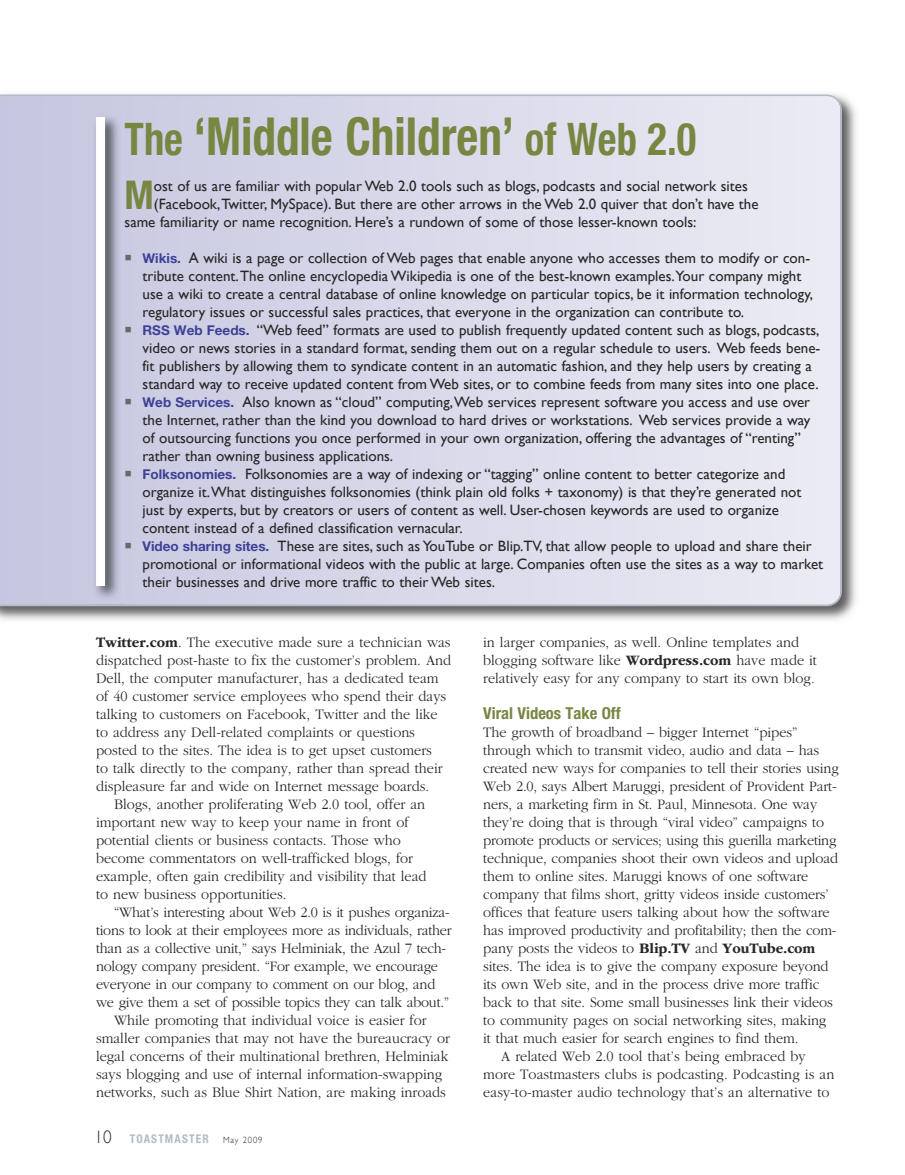
<style>
.page{position:relative;width:905px;height:1175px;background:#fff}
.page>*{position:absolute;margin:0;border:0;box-sizing:border-box;transform-origin:0 0}
.t1{font:700 condensed 52.5px "Helvetica Neue LT Std";color:#778742;scale:.9 1}
.t2{font:700 condensed 39.6px "Helvetica Neue LT Std";color:#778742}
.t3{font:700 condensed 16.5px "Helvetica Neue LT Std";color:#778742}
.t4{font:300 15px/18px "ITC Garamond Std";color:#272627;scale:.95 1}
.t5{font:15px/18px "Gill Sans";color:#272627}
.t6{font:700 condensed 12px "Helvetica Neue LT Std";letter-spacing:.1em;color:#b4bbc7;scale:.95 1}
.s1{font-size:45px}
.s2{font-family:"Helvetica Neue LT Std";font-weight:700;font-size:13.5px;color:#3d4095}
.s3{font-weight:700}
.s4{font-family:"Gill Sans";font-weight:300;font-stretch:normal;font-size:18px;color:#272627}
.s5{font-family:"Gill Sans";font-weight:300;font-stretch:normal;font-size:9px;color:#272627}
</style>
<div class="page">
<img style="left:0;top:96px;width:856px;height:524px">
<svg style="left:0;top:94px;width:842px;height:512px;background:#d8d9e9"></svg>
<img style="left:90px;top:110px;width:34px;height:495px">
<div style="left:96px;top:117px;width:9px;height:469px;background:#fff"></div>
<svg style="left:126px;top:254px;width:5px;height:6px"></svg>
<svg style="left:126px;top:326px;width:5px;height:6px"></svg>
<svg style="left:126px;top:398px;width:5px;height:6px"></svg>
<svg style="left:126px;top:470px;width:5px;height:6px"></svg>
<svg style="left:126px;top:542px;width:5px;height:6px"></svg>
<p class="t1" style="left:125px;top:117px;width:636px"><span class="s1">The</span> ‘Middle Children’ <span class="s1">of Web 2.0</span></p>
<p class="t2" style="left:125px;top:180px;width:31px">M</p>
<p class="t5" style="left:154px;top:176px;width:595px">ost of us are familiar with popular Web 2.0 tools such as blogs, podcasts and social network sites</p>
<p class="t5" style="left:154px;top:194px;width:606px">(Facebook, Twitter, MySpace). But there are other arrows in the Web 2.0 quiver that don’t have the</p>
<p class="t5" style="left:125px;top:212px;width:573px">same familiarity or name recognition. Here’s a rundown of some of those lesser-known tools:</p>
<p class="t5" style="left:142px;top:248px;width:682px"><span class="s2">Wikis.</span> A wiki is a page or collection of Web pages that enable anyone who accesses them to modify or con&shy;tribute content. The online encyclopedia Wikipedia is one of the best-known examples.Your company might use a wiki to create a central database of online knowledge on particular topics, be it information technology, regulatory issues or successful sales practices, that everyone in the organization can contribute to.<br><span class="s2">RSS Web Feeds.</span> “Web feed” formats are used to publish frequently updated content such as blogs, podcasts, video or news stories in a standard format, sending them out on a regular schedule to users. Web feeds bene&shy;fit publishers by allowing them to syndicate content in an automatic fashion, and they help users by creating a standard way to receive updated content from Web sites, or to combine feeds from many sites into one place.<br><span class="s2">Web Services.</span> Also known as “cloud” computing, Web services represent software you access and use over the Internet, rather than the kind you download to hard drives or workstations. Web services provide a way of outsourcing functions you once performed in your own organization, offering the advantages of “renting” rather than owning business applications.<br><span class="s2">Folksonomies.</span> Folksonomies are a way of indexing or “tagging” online content to better categorize and organize it. What distinguishes folksonomies (think plain old folks + taxonomy) is that they’re generated not just by experts, but by creators or users of content as well. User-chosen keywords are used to organize content instead of a defined classification vernacular.<br><span class="s2">Video sharing sites.</span> These are sites, such as YouTube or Blip.TV, that allow people to upload and share their promotional or informational videos with the public at large. Companies often use the sites as a way to market their businesses and drive more traffic to their Web sites.</p>
<p class="t4" style="left:96px;top:634px;width:375px"><span class="s3">Twitter.com</span>. The executive made sure a technician was</p>
<p class="t4" style="left:96px;top:652px;width:375px">dispatched post-haste to fix the customer’s problem. And</p>
<p class="t4" style="left:96px;top:670px;width:362px">Dell, the computer manufacturer, has a dedicated team</p>
<p class="t4" style="left:96px;top:688px;width:370px">of 40 customer service employees who spend their days</p>
<p class="t4" style="left:96px;top:706px;width:361px">talking to customers on Facebook, Twitter and the like</p>
<p class="t4" style="left:96px;top:724px;width:337px">to address any Dell-related complaints or questions</p>
<p class="t4" style="left:96px;top:742px;width:355px">posted to the sites. The idea is to get upset customers</p>
<p class="t4" style="left:96px;top:760px;width:366px">to talk directly to the company, rather than spread their</p>
<p class="t4" style="left:96px;top:778px;width:352px">displeasure far and wide on Internet message boards.</p>
<p class="t4" style="left:114px;top:796px;width:329px">Blogs, another proliferating Web 2.0 tool, offer an</p>
<p class="t4" style="left:96px;top:814px;width:330px">important new way to keep your name in front of</p>
<p class="t4" style="left:96px;top:832px;width:322px">potential clients or business contacts. Those who</p>
<p class="t4" style="left:96px;top:850px;width:335px">become commentators on well-trafficked blogs, for</p>
<p class="t4" style="left:96px;top:868px;width:349px">example, often gain credibility and visibility that lead</p>
<p class="t4" style="left:96px;top:886px;width:202px">to new business opportunities.</p>
<p class="t4" style="left:114px;top:904px;width:355px">“What’s interesting about Web 2.0 is it pushes organiza-</p>
<p class="t4" style="left:96px;top:922px;width:376px">tions to look at their employees more as individuals, rather</p>
<p class="t4" style="left:96px;top:940px;width:370px">than as a collective unit,” says Helminiak, the Azul 7 tech-</p>
<p class="t4" style="left:96px;top:958px;width:361px">nology company president. “For example, we encourage</p>
<p class="t4" style="left:96px;top:976px;width:358px">everyone in our company to comment on our blog, and</p>
<p class="t4" style="left:96px;top:994px;width:373px">we give them a set of possible topics they can talk about.”</p>
<p class="t4" style="left:114px;top:1012px;width:330px">While promoting that individual voice is easier for</p>
<p class="t4" style="left:96px;top:1030px;width:374px">smaller companies that may not have the bureaucracy or</p>
<p class="t4" style="left:96px;top:1048px;width:372px">legal concerns of their multinational brethren, Helminiak</p>
<p class="t4" style="left:96px;top:1066px;width:366px">says blogging and use of internal information-swapping</p>
<p class="t4" style="left:96px;top:1084px;width:370px">networks, such as Blue Shirt Nation, are making inroads</p>
<p class="t6" style="left:95px;top:1134px;width:178px"><span class="s4">10</span> TOASTMASTER <span class="s5">May 2009</span></p>
<p class="t4" style="left:483px;top:634px;width:352px">in larger companies, as well. Online templates and blogging software like <span class="s3">Wordpress.com</span> have made it relatively easy for any company to start its own blog.</p>
<p class="t3" style="left:483px;top:707px;width:139px">Viral Videos Take Off</p>
<p class="t4" style="left:483px;top:724px;width:332px">The growth of broadband – bigger Internet “pipes”</p>
<p class="t4" style="left:483px;top:742px;width:355px">through which to transmit video, audio and data – has</p>
<p class="t4" style="left:483px;top:760px;width:376px">created new ways for companies to tell their stories using</p>
<p class="t4" style="left:483px;top:778px;width:373px">Web 2.0, says Albert Maruggi, president of Provident Part -</p>
<p class="t4" style="left:483px;top:796px;width:353px">ners, a marketing firm in St. Paul, Minnesota. One way</p>
<p class="t4" style="left:483px;top:814px;width:360px">they’re doing that is through “viral video” campaigns to</p>
<p class="t4" style="left:483px;top:832px;width:373px">promote products or services; using this guerilla marketing</p>
<p class="t4" style="left:483px;top:850px;width:375px">technique, companies shoot their own videos and upload</p>
<p class="t4" style="left:483px;top:868px;width:344px">them to online sites. Maruggi knows of one software</p>
<p class="t4" style="left:483px;top:886px;width:365px">com pany that films short, gritty videos inside customers’</p>
<p class="t4" style="left:483px;top:904px;width:366px">offices that feature users talking about how the software</p>
<p class="t4" style="left:483px;top:922px;width:373px">has improved productivity and profitability; then the com-</p>
<p class="t4" style="left:483px;top:940px;width:351px">pany posts the videos to <span class="s3">Blip.TV</span> and <span class="s3">YouTube.com</span></p>
<p class="t4" style="left:483px;top:958px;width:365px">sites. The idea is to give the company exposure beyond</p>
<p class="t4" style="left:483px;top:976px;width:355px">its own Web site, and in the process drive more traffic</p>
<p class="t4" style="left:483px;top:994px;width:369px">back to that site. Some small businesses link their videos</p>
<p class="t4" style="left:483px;top:1012px;width:362px">to community pages on social networking sites, making</p>
<p class="t4" style="left:483px;top:1030px;width:333px">it that much easier for search engines to find them.</p>
<p class="t4" style="left:501px;top:1048px;width:322px">A related Web 2.0 tool that’s being embraced by</p>
<p class="t4" style="left:483px;top:1066px;width:371px">more Toastmasters clubs is podcasting. Podcasting is an</p>
<p class="t4" style="left:483px;top:1084px;width:366px">easy-to-master audio technology that’s an alternative to</p>
</div>
